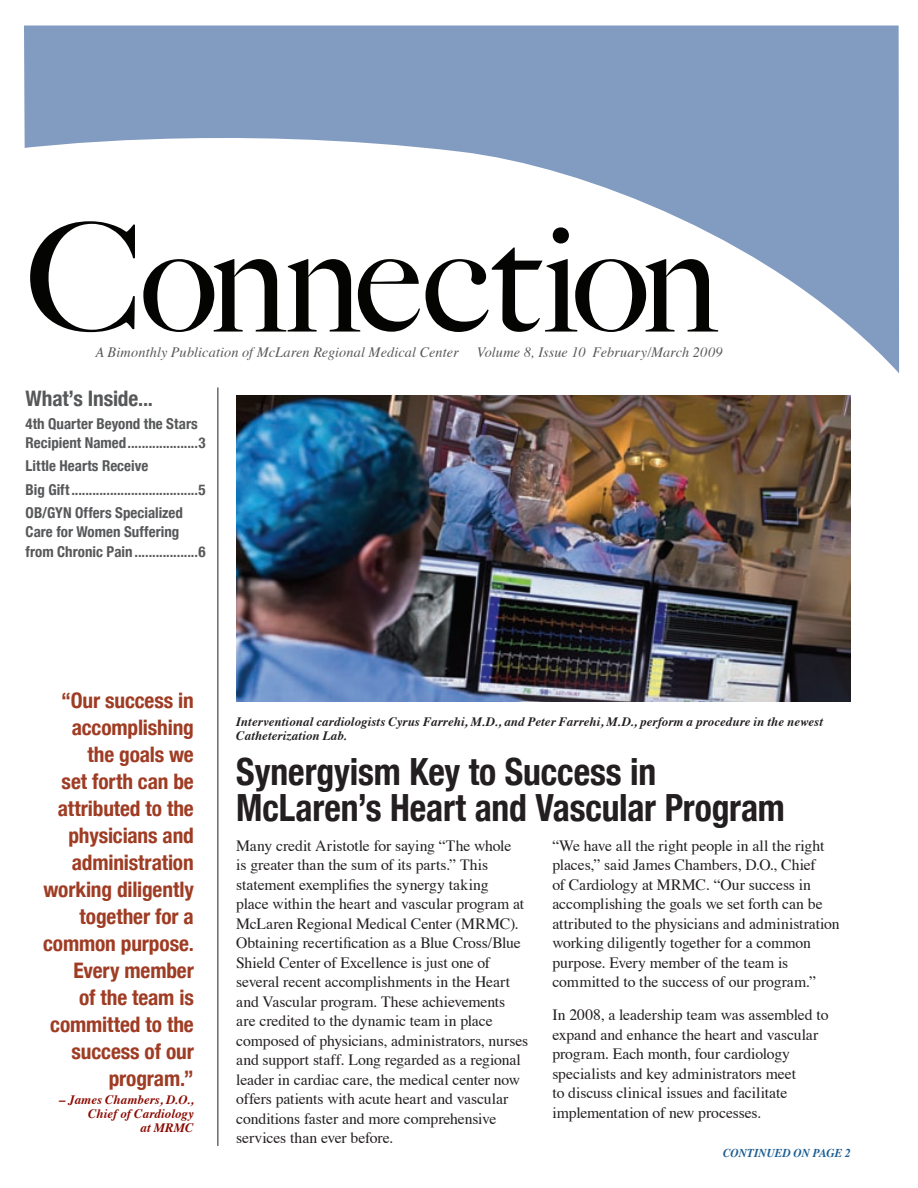
<style>
.page{position:relative;width:918px;height:1188px;background:#fff}
.page>*{position:absolute;margin:0;border:0;box-sizing:border-box;transform-origin:0 0}
.t1{font:500 150px "Big Caslon";letter-spacing:-.03em;color:#040503}
.t2{font:700 condensed 37.5px/36.3px "Helvetica Neue";letter-spacing:-.005em;color:#231f20;scale:.95 1}
.t3{font:700 condensed 21.3px/27px "Helvetica Neue";letter-spacing:-.005em;color:#9f3c24;text-align:right}
.t4{font:700 condensed 21.3px "Helvetica Neue";letter-spacing:-.01em;color:#57585a}
.t5{font:15.6px/19.5px "Times";letter-spacing:-.005em;color:#231f20}
.t6{font:700 condensed 15px/19.5px "Helvetica Neue";color:#57585a}
.t7{font:italic 14.25px "Times";letter-spacing:.01em;color:#57585a}
.t8{font:italic 700 12.9px/14.2px "Times";letter-spacing:.01em;color:#231f20}
.t9{font:italic 700 12.9px/14.2px "Times";letter-spacing:.01em;color:#8b0a02;text-align:right}
.t10{font:italic 700 12px "Times";color:#1a5d93;scale:.95 1}
</style>
<div class="page">
<hr style="left:218px;top:387px;width:1px;height:759px;background:#231f20">
<svg style="left:24px;top:26px;width:875px;height:347px"></svg>
<img style="left:236px;top:396px;width:614px;height:306px">
<h1 class="t1" style="left:26px;top:191px;width:695px">Connection</h1>
<p class="t7" style="left:95px;top:339px;width:629px">A Bimonthly Publication of McLaren Regional Medical Center Volume 8, Issue 10 February/March 2009</p>
<h3 class="t4" style="left:26px;top:386px;width:129px">What’s Inside...</h3>
<p class="t6" style="left:26px;top:413px;width:182px">4th Quarter Beyond the Stars<br>Recipient Named....................3</p>
<p class="t6" style="left:26px;top:453px;width:182px;line-height:24.3px">Little Hearts Receive<br>Big Gift....................................5</p>
<p class="t6" style="left:26px;top:503px;width:182px">OB/GYN Offers Specialized<br>Care for Women Suffering from Chronic Pain ..................6</p>
<h3 class="t3" style="left:43px;top:687px;width:152px">“Our success in accomplishing the goals we<br>set forth can be attributed to the physicians and administration working diligently together for a common purpose.<br>Every member<br>of the team is committed to the success of our program.”</h3>
<p class="t9" style="left:59px;top:1091px;width:136px">– James Chambers, D.O.,<br>Chief of Cardiology<br>at MRMC</p>
<p class="t8" style="left:236px;top:713px;width:589px">Interventional cardiologists Cyrus Farrehi, M.D., and Peter Farrehi, M.D., perform a procedure in the newest<br>Catheterization Lab.</p>
<h2 class="t2" style="left:236px;top:753px;width:579px">Synergyism Key to Success in<br>McLaren’s Heart and Vascular Program</h2>
<p class="t5" style="left:236px;top:835px;width:294px">Many credit Aristotle for saying “The whole<br>is greater than the sum of its parts.” This statement exemplifies the synergy taking<br>place within the heart and vascular program at McLaren Regional Medical Center (MRMC).<br>Obtaining recertification as a Blue Cross/Blue Shield Center of Excellence is just one of several recent accomplishments in the Heart and Vascular program. These achievements are credited to the dynamic team in place composed of physicians, administrators, nurses and support staff. Long regarded as a regional leader in cardiac care, the medical center now offers patients with acute heart and vascular conditions faster and more comprehensive services than ever before.</p>
<p class="t5" style="left:552px;top:835px;width:289px">“We have all the right people in all the right places,” said James Chambers, D.O., Chief<br>of Cardiology at MRMC. “Our success in accomplishing the goals we set forth can be attributed to the physicians and administration working diligently together for a common purpose. Every member of the team is committed to the success of our program.”</p>
<p class="t5" style="left:552px;top:1004px;width:278px">In 2008, a leadership team was assembled to expand and enhance the heart and vascular program. Each month, four cardiology specialists and key administrators meet<br>to discuss clinical issues and facilitate implementation of new processes.</p>
<p class="t10" style="left:723px;top:1141px;width:136px">Continued on page 2</p>
</div>
